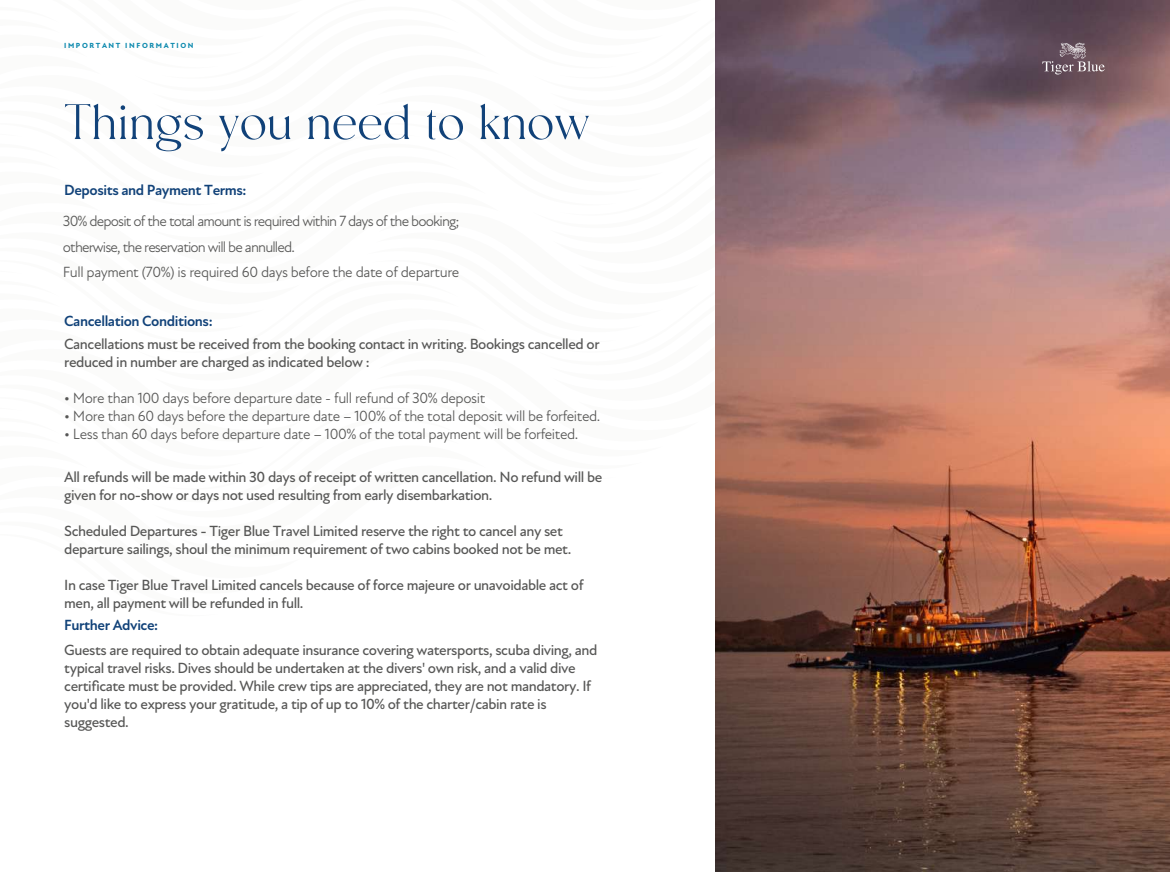
<style>
.page{position:relative;width:1170px;height:872px;background:#fff}
.page>*{position:absolute;margin:0;border:0;box-sizing:border-box;transform-origin:0 0}
.t1{font:54px "Moneta";color:#114279}
.t2{font:500 15px/18px "Atten New";letter-spacing:-.03em;color:#575756}
.t3{font:15px "Atten New";letter-spacing:-.03em;color:#575756}
.t4{font:15px/25.5px "Atten New";letter-spacing:-.06em;color:#575756}
.t5{font:700 15px "Atten New";letter-spacing:-.03em;color:#114279}
.t6{font:800 7.5px "Atten New";letter-spacing:.215em;color:#108baf}
.s1{font-weight:500}
</style>
<div class="page">
<img style="left:715px;top:616px;width:454px;height:256px">
<svg style="left:715px;top:0;width:454px;height:616px"></svg>
<p class="t6" style="left:64px;top:41px;width:131px">IMPORTANT INFORMATION</p>
<h1 class="t1" style="left:64px;top:94px;width:527px">Things you need to know</h1>
<p class="t5" style="left:64px;top:181px;width:184px">Deposits and Payment Terms:</p>
<p class="t4" style="left:63px;top:208px;width:398px">30% deposit of the total amount is required within 7 days of the booking; otherwise, the reservation will be annulled.<br>Full payment (70%) is required 60 days before the date of departure</p>
<p class="t5" style="left:64px;top:312px;width:150px">Cancellation Conditions:</p>
<p class="t2" style="left:64px;top:336px;width:537px">Cancellations must be received from the booking contact in writing. Bookings cancelled or reduced in number are charged as indicated below :</p>
<p class="t3" style="left:64px;top:389px;width:422px"><span class="s1">•</span> More than 100 days before departure date - full refund of 30% deposit</p>
<p class="t3" style="left:64px;top:407px;width:537px">• More than 60 days before the departure date – 100% of the total deposit will be forfeited.</p>
<p class="t3" style="left:64px;top:425px;width:515px">• Less than 60 days before departure date – 100% of the total payment will be forfeited.</p>
<p class="t2" style="left:64px;top:468px;width:539px">All refunds will be made within 30 days of receipt of written cancellation. No refund will be given for no-show or days not used resulting from early disembarkation.</p>
<p class="t2" style="left:64px;top:522px;width:508px">Scheduled Departures - Tiger Blue Travel Limited reserve the right to cancel any set departure sailings, shoul the minimum requirement of two cabins booked not be met.</p>
<p class="t2" style="left:64px;top:576px;width:521px">In case Tiger Blue Travel Limited cancels because of force majeure or unavoidable act of men, all payment will be refunded in full.</p>
<p class="t2" style="left:64px;top:640px;width:534px">Guests are required to obtain adequate insurance covering watersports, scuba diving, and typical travel risks. Dives should be undertaken at the divers' own risk, and a valid dive certificate must be provided. While crew tips are appreciated, they are not mandatory. If you'd like to express your gratitude, a tip of up to 10% of the charter/cabin rate is suggested.</p>
<p class="t5" style="left:64px;top:616px;width:96px">Further Advice:</p>
</div>
